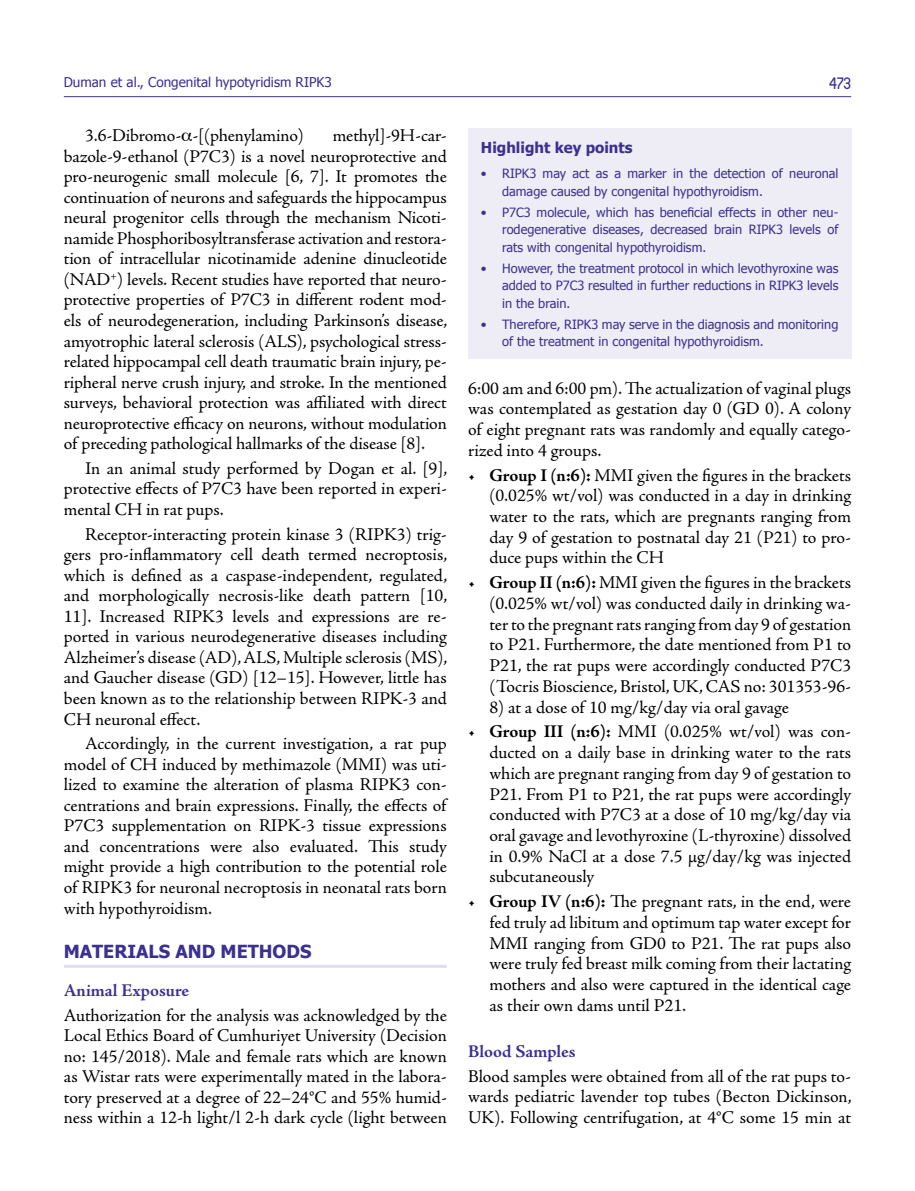
<style>
.page{position:relative;width:915px;height:1191px;background:#fff}
.page>*{position:absolute;margin:0;border:0;box-sizing:border-box;transform-origin:0 0}
.t1{font:18px/20.5px "Adobe Jenson Pro";letter-spacing:-.005em;color:#000;text-align:justify}
.t2{font:700 18px "Adobe Jenson Pro";letter-spacing:-.005em;color:#3c3091}
.t3{font:700 18px "Tahoma";color:#3c3091}
.t4{font:500 16.5px "Circula";color:#3c3091}
.t5{font:700 15px "Tahoma";color:#3c3091}
.t6{font:13.5px "Tahoma";color:#3c3091}
.t7{font:12.75px/17.2px "Tahoma";color:#3c3091}
.s1{font-weight:700}
</style>
<div class="page">
<hr style="left:64px;top:96px;width:786px;height:1px;background:#3c3091">
<hr style="left:64px;top:964px;width:382px;height:3px;background:#e1dfef">
<div style="left:468px;top:128px;width:382px;height:231px;background:#eeedf5"></div>
<p class="t6" style="left:64px;top:73px;width:269px">Duman et al., Congenital hypotyridism RIPK3</p>
<p class="t4" style="left:828px;top:73px;width:24px">473</p>
<p class="t1" style="left:85px;top:126px;width:220px">3.6-Dibromo- -[(phenylamino)</p>
<p class="t1" style="left:64px;top:126px;width:385px;text-indent:269px">methyl]-9H-car&shy;bazole-9-ethanol (P7C3) is a novel neuroprotective and pro-neurogenic small molecule [6, 7]. It promotes the continuation of neurons and safeguards the hippocampus neural progenitor cells through the mechanism Nicoti&shy;namide Phosphoribosyltransferase activation and restora&shy;tion of intracellular nicotinamide adenine dinucleotide (NAD<sup>+</sup>) levels. Recent studies have reported that neuro&shy;protective properties of P7C3 in different rodent mod&shy;els of neurodegeneration, including Parkinson’s disease, amyotrophic lateral sclerosis (ALS), psychological stress&shy;related hippocampal cell death traumatic brain injury, pe&shy;ripheral nerve crush injury, and stroke. In the mentioned surveys, behavioral protection was affiliated with direct neuroprotective efficacy on neurons, without modulation of preceding pathological hallmarks of the disease [8].</p>
<p class="t1" style="left:64px;top:458px;width:385px;text-indent:21px">In an animal study performed by Dogan et al. [9], protective effects of P7C3 have been reported in experi&shy;mental CH in rat pups.</p>
<p class="t1" style="left:64px;top:524px;width:385px;text-indent:21px">Receptor-interacting protein kinase 3 (RIPK3) trig&shy;gers pro-inflammatory cell death termed necroptosis, which is defined as a caspase-independent, regulated, and morphologically necrosis-like death pattern [10, 11]. Increased RIPK3 levels and expressions are re&shy;ported in various neurodegenerative diseases including Alzheimer’s disease (AD), ALS, Multiple sclerosis (MS), and Gaucher disease (GD) [12–15]. However, little has been known as to the relationship between RIPK-3 and CH neuronal effect.</p>
<p class="t1" style="left:64px;top:733px;width:384px;text-indent:21px">Accordingly, in the current investigation, a rat pup model of CH induced by methimazole (MMI) was uti&shy;lized to examine the alteration of plasma RIPK3 con&shy;centrations and brain expressions. Finally, the effects of P7C3 supplementation on RIPK-3 tissue expressions and concentrations were also evaluated. This study might provide a high contribution to the potential role of RIPK3 for neuronal necroptosis in neonatal rats born with hypothyroidism.</p>
<p class="t3" style="left:64px;top:939px;width:249px">MATERIALS AND METHODS</p>
<p class="t2" style="left:64px;top:980px;width:127px">Animal Exposure</p>
<p class="t1" style="left:64px;top:1005px;width:384px">Authorization for the analysis was acknowledged by the Local Ethics Board of Cumhuriyet University (Decision no: 145/2018). Male and female rats which are known as Wistar rats were experimentally mated in the labora&shy;tory preserved at a degree of 22–24°C and 55% humid&shy;ness within a 12-h light/l 2-h dark cycle (light between</p>
<p class="t5" style="left:480px;top:137px;width:153px">Highlight key points</p>
<p class="t7" style="left:502px;top:164px;width:337px;text-indent:-21px">• RIPK3 may act as a marker in the detection of neuronal damage caused by congenital hypothyroidism.</p>
<p class="t7" style="left:502px;top:203px;width:337px;text-align:justify;text-indent:-21px">• P7C3 molecule, which has beneficial effects in other neu&shy;rodegenerative diseases, decreased brain RIPK3 levels of rats with congenital hypothyroidism.</p>
<p class="t7" style="left:502px;top:259px;width:337px;text-align:justify;text-indent:-21px">• However, the treatment protocol in which levothyroxine was added to P7C3 resulted in further reductions in RIPK3 levels in the brain.</p>
<p class="t7" style="left:502px;top:315px;width:337px;text-indent:-21px">• Therefore, RIPK3 may serve in the diagnosis and monitoring of the treatment in congenital hypothyroidism.</p>
<p class="t1" style="left:468px;top:378px;width:384px">6:00 am and 6:00 pm). The actualization of vaginal plugs was contemplated as gestation day 0 (GD 0). A colony of eight pregnant rats was randomly and equally catego&shy;rized into 4 groups.</p>
<p class="t1" style="left:489px;top:465px;width:363px;text-indent:-21px">• <span class="s1">Group I (n:6):</span> MMI given the figures in the brackets (0.025% wt/vol) was conducted in a day in drinking water to the rats, which are pregnants ranging from day 9 of gestation to postnatal day 21 (P21) to pro&shy;duce pups within the CH</p>
<p class="t1" style="left:489px;top:572px;width:363px;text-indent:-21px">• <span class="s1">Group II (n:6):</span> MMI given the figures in the brackets (0.025% wt/vol) was conducted daily in drinking wa&shy;ter to the pregnant rats ranging from day 9 of gestation to P21. Furthermore, the date mentioned from P1 to P21, the rat pups were accordingly conducted P7C3 (Tocris Bioscience, Bristol, UK, CAS no: 301353-96-</p>
<p class="t1" style="left:489px;top:697px;width:301px">8) at a dose of 10 mg/kg/day via oral gavage</p>
<p class="t1" style="left:489px;top:722px;width:363px;text-indent:-21px">• <span class="s1">Group III (n:6):</span> MMI (0.025% wt/vol) was con&shy;ducted on a daily base in drinking water to the rats which are pregnant ranging from day 9 of gestation to P21. From P1 to P21, the rat pups were accordingly conducted with P7C3 at a dose of 10 mg/kg/day via oral gavage and levothyroxine (L-thyroxine) dissolved in 0.9% NaCl at a dose 7.5 μg/day/kg was injected subcutaneously</p>
<p class="t1" style="left:489px;top:891px;width:363px;text-indent:-21px">• <span class="s1">Group IV (n:6):</span> The pregnant rats, in the end, were fed truly ad libitum and optimum tap water except for MMI ranging from GD0 to P21. The rat pups also were truly fed breast milk coming from their lactating mothers and also were captured in the identical cage as their own dams until P21.</p>
<p class="t2" style="left:468px;top:1041px;width:109px">Blood Samples</p>
<p class="t1" style="left:468px;top:1066px;width:385px">Blood samples were obtained from all of the rat pups to&shy;wards pediatric lavender top tubes (Becton Dickinson, UK). Following centrifugation, at 4°C some 15 min at</p>
</div>
